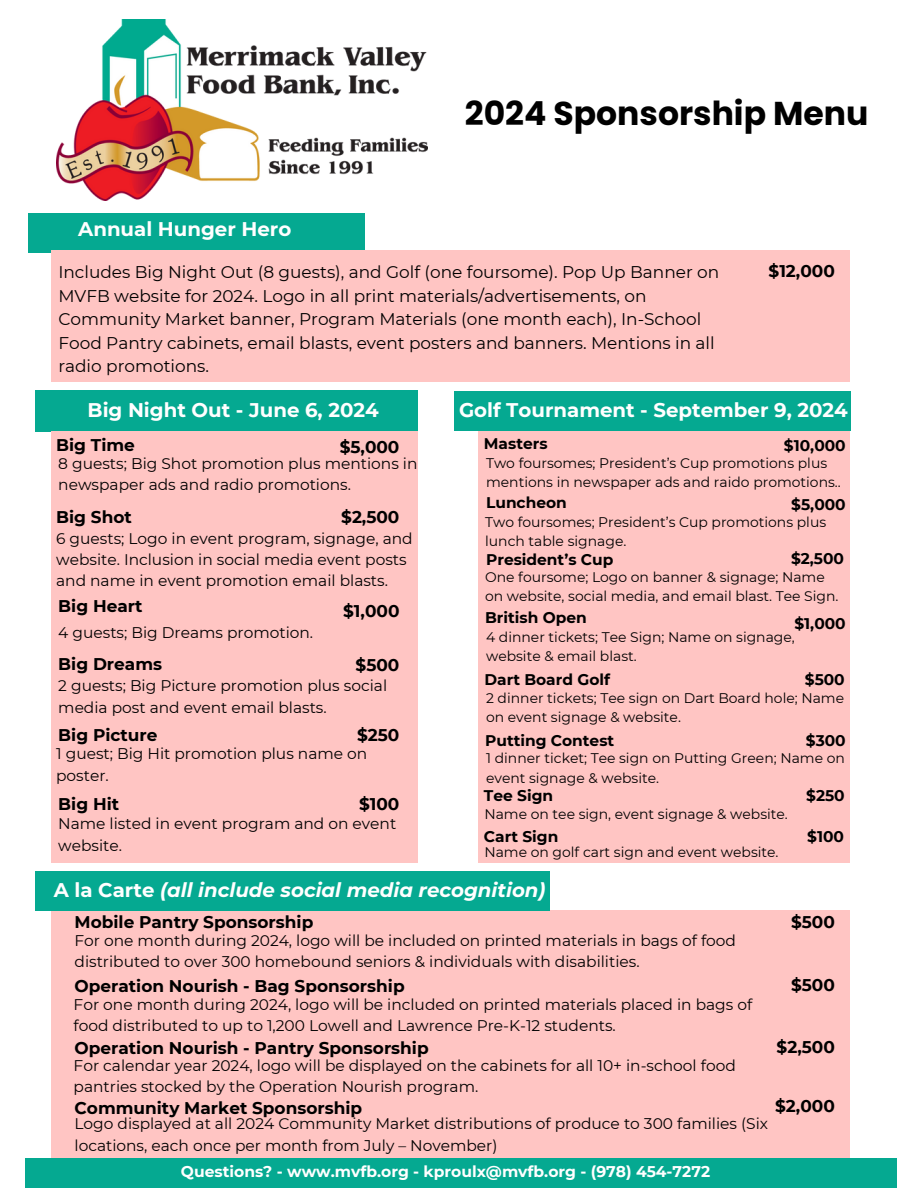
<style>
.page{position:relative;width:918px;height:1188px;background:#fff}
.page>*{position:absolute;margin:0;border:0;box-sizing:border-box;transform-origin:0 0}
.t1{font:700 33px "Poppins";color:#000}
.t2{font:700 19.8px "Montserrat";color:#fff}
.t3{font:italic 700 19.8px "Montserrat";color:#fff}
.t4{font:16.95px/23.7px "Montserrat";color:#000}
.t5{font:700 16.95px "Montserrat";color:#000}
.t6{font:15.45px/21.3px "Montserrat";color:#000}
.t7{font:700 15.45px "Montserrat";color:#000}
.t8{font:700 15.45px "Montserrat";color:#fff}
.t9{font:13.95px/19.2px "Montserrat";color:#000}
.s1{font-style:normal}
</style>
<div class="page">
<div style="left:35px;top:390px;width:383px;height:42px;background:#05a991"></div>
<div style="left:479px;top:431px;width:371px;height:432px;background:#ffc5c3"></div>
<div style="left:454px;top:392px;width:396px;height:39px;background:#05a991"></div>
<div style="left:51px;top:910px;width:799px;height:278px;background:#ffc5c3"></div>
<div style="left:35px;top:871px;width:514px;height:40px;background:#05a991"></div>
<div style="left:25px;top:1159px;width:871px;height:29px;background:#05a991"></div>
<div style="left:51px;top:431px;width:367px;height:432px;background:#ffc5c3"></div>
<div style="left:28px;top:214px;width:337px;height:39px;background:#05a991"></div>
<div style="left:51px;top:250px;width:799px;height:132px;background:#ffc5c3"></div>
<img style="left:56px;top:20px;width:371px;height:181px">
<p class="t1" style="left:465px;top:91px;width:405px">2024 Sponsorship Menu</p>
<p class="t2" style="left:78px;top:217px;width:215px">Annual Hunger Hero</p>
<p class="t4" style="left:58px;top:260px;width:662px">Includes Big Night Out (8 guests), and Golf (one foursome). Pop Up Banner on MVFB website for 2024. Logo in all print materials/advertisements, on Community Market banner, Program Materials (one month each), In-School Food Pantry cabinets, email blasts, event posters and banners. Mentions in all radio promotions.</p>
<p class="t5" style="left:769px;top:261px;width:68px">$12,000</p>
<p class="t2" style="left:88px;top:397px;width:293px">Big Night Out - June 6, 2024</p>
<p class="t5" style="left:56px;top:434px;width:80px">Big Time</p>
<p class="t5" style="left:340px;top:437px;width:61px">$5,000</p>
<p class="t6" style="left:58px;top:452px;width:361px">8 guests; Big Shot promotion plus mentions in newspaper ads and radio promotions.</p>
<p class="t5" style="left:56px;top:506px;width:77px">Big Shot</p>
<p class="t5" style="left:341px;top:506px;width:60px">$2,500</p>
<p class="t6" style="left:56px;top:527px;width:358px">6 guests; Logo in event program, signage, and website. Inclusion in social media event posts and name in event promotion email blasts.</p>
<p class="t5" style="left:58px;top:595px;width:86px">Big Heart</p>
<p class="t6" style="left:58px;top:622px;width:256px">4 guests; Big Dreams promotion.</p>
<p class="t5" style="left:58px;top:654px;width:105px">Big Dreams</p>
<p class="t5" style="left:343px;top:601px;width:58px">$1,000</p>
<p class="t5" style="left:356px;top:654px;width:45px">$500</p>
<p class="t6" style="left:58px;top:675px;width:330px">2 guests; Big Picture promotion plus social media post and event email blasts.</p>
<p class="t5" style="left:58px;top:724px;width:101px">Big Picture</p>
<p class="t5" style="left:357px;top:724px;width:44px">$250</p>
<p class="t6" style="left:56px;top:743px;width:313px">1 guest; Big Hit promotion plus name on poster.</p>
<p class="t5" style="left:58px;top:794px;width:62px">Big Hit</p>
<p class="t5" style="left:359px;top:794px;width:42px">$100</p>
<p class="t6" style="left:58px;top:813px;width:339px">Name listed in event program and on event website.</p>
<p class="t2" style="left:459px;top:397px;width:390px">Golf Tournament - September 9, 2024</p>
<p class="t7" style="left:484px;top:434px;width:65px">Masters</p>
<p class="t7" style="left:784px;top:436px;width:63px">$10,000</p>
<p class="t9" style="left:486px;top:453px;width:356px">Two foursomes; President’s Cup promotions plus mentions in newspaper ads and raido promotions..</p>
<p class="t7" style="left:486px;top:493px;width:82px">Luncheon</p>
<p class="t7" style="left:791px;top:495px;width:56px">$5,000</p>
<p class="t9" style="left:485px;top:512px;width:343px">Two foursomes; President’s Cup promotions plus lunch table signage.</p>
<p class="t7" style="left:791px;top:549px;width:55px">$2,500</p>
<p class="t7" style="left:486px;top:550px;width:129px">President’s Cup</p>
<p class="t9" style="left:485px;top:568px;width:355px">One foursome; Logo on banner &amp; signage; Name on website, social media, and email blast. Tee Sign.</p>
<p class="t7" style="left:485px;top:608px;width:103px">British Open</p>
<p class="t7" style="left:794px;top:614px;width:53px">$1,000</p>
<p class="t9" style="left:486px;top:627px;width:310px">4 dinner tickets; Tee Sign; Name on signage, website &amp; email blast.</p>
<p class="t7" style="left:484px;top:670px;width:127px">Dart Board Golf</p>
<p class="t7" style="left:805px;top:670px;width:41px">$500</p>
<p class="t9" style="left:486px;top:688px;width:360px">2 dinner tickets; Tee sign on Dart Board hole; Name on event signage &amp; website.</p>
<p class="t7" style="left:806px;top:731px;width:41px">$300</p>
<p class="t7" style="left:485px;top:731px;width:131px">Putting Contest</p>
<p class="t7" style="left:484px;top:786px;width:71px">Tee Sign</p>
<p class="t9" style="left:486px;top:749px;width:360px">1 dinner ticket; Tee sign on Putting Green; Name on event signage &amp; website.</p>
<p class="t7" style="left:806px;top:786px;width:40px">$250</p>
<p class="t9" style="left:484px;top:805px;width:305px">Name on tee sign, event signage &amp; website.</p>
<p class="t7" style="left:484px;top:827px;width:76px">Cart Sign</p>
<p class="t7" style="left:807px;top:827px;width:38px">$100</p>
<p class="t9" style="left:484px;top:843px;width:296px">Name on golf cart sign and event website.</p>
<p class="t3" style="left:54px;top:877px;width:493px"><span class="s1">A la Carte</span> (all include social media recognition)</p>
<p class="t5" style="left:75px;top:911px;width:240px">Mobile Pantry Sponsorship</p>
<p class="t5" style="left:791px;top:911px;width:45px">$500</p>
<p class="t6" style="left:75px;top:930px;width:663px">For one month during 2024, logo will be included on printed materials in bags of food distributed to over 300 homebound seniors &amp; individuals with disabilities.</p>
<p class="t6" style="left:74px;top:994px;width:680px">For one month during 2024, logo will be included on printed materials placed in bags of food distributed to up to 1,200 Lowell and Lawrence Pre-K-12 students.</p>
<p class="t6" style="left:74px;top:1055px;width:664px">For calendar year 2024, logo will be displayed on the cabinets for all 10+ in-school food pantries stocked by the Operation Nourish program.</p>
<p class="t6" style="left:75px;top:1113px;width:695px">Logo displayed at all 2024 Community Market distributions of produce to 300 families (Six locations, each once per month from July – November)</p>
<p class="t5" style="left:791px;top:974px;width:45px">$500</p>
<p class="t5" style="left:75px;top:976px;width:332px">Operation Nourish - Bag Sponsorship</p>
<p class="t5" style="left:777px;top:1037px;width:60px">$2,500</p>
<p class="t5" style="left:75px;top:1037px;width:356px">Operation Nourish - Pantry Sponsorship</p>
<p class="t5" style="left:775px;top:1096px;width:61px">$2,000</p>
<p class="t5" style="left:75px;top:1097px;width:289px">Community Market Sponsorship</p>
<p class="t8" style="left:181px;top:1162px;width:531px">Questions? - www.mvfb.org - kproulx@mvfb.org - (978) 454-7272</p>
</div>
